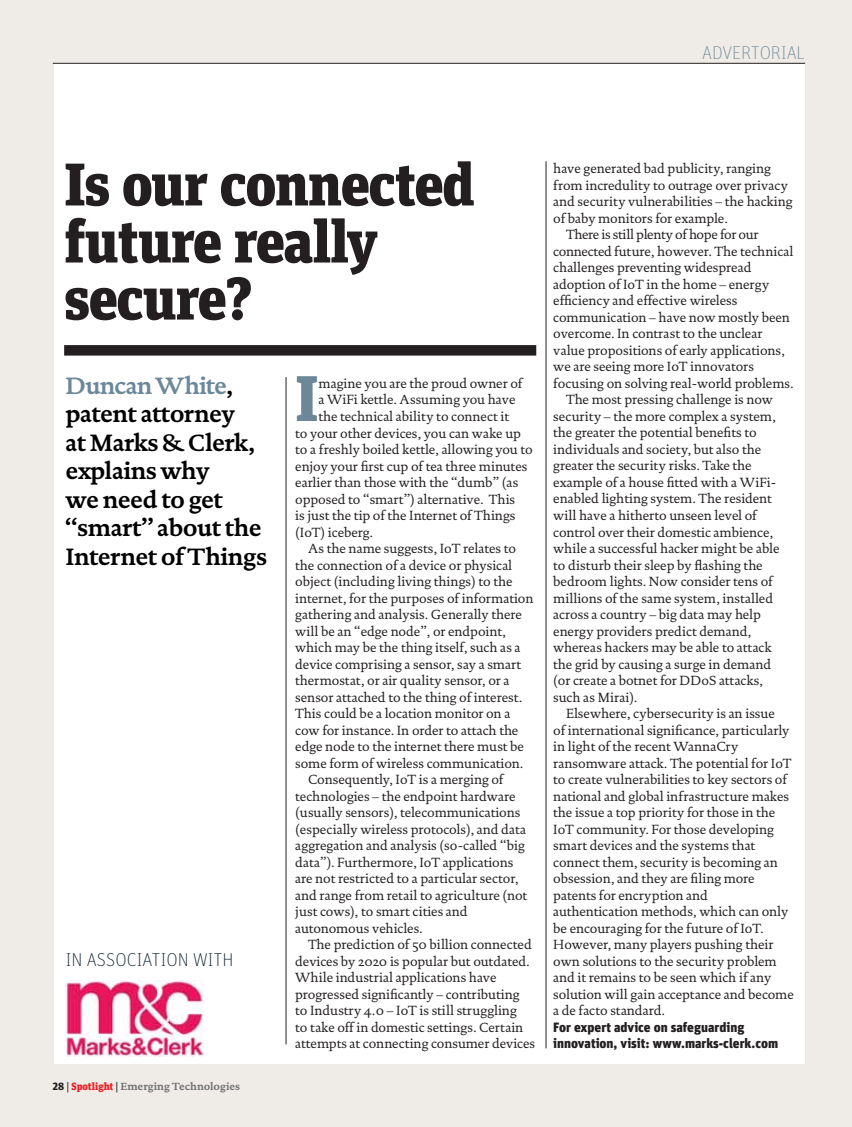
<style>
.page{position:relative;width:852px;height:1127px;background:#fff}
.page>*{position:absolute;margin:0;border:0;box-sizing:border-box;transform-origin:0 0}
.t1{font:900 64.2px "Unit Slab Pro";color:#6c8898}
.t2{font:900 60px/57px "Unit Slab Pro";letter-spacing:-.025em;color:#231f20}
.t3{font:700 24px/28.5px "DTL Documenta ST";letter-spacing:-.025em;color:#000}
.t4{font:100 18.6px "Unit OT";letter-spacing:.005em;color:#001722}
.t5{font:100 18.6px "Unit OT";letter-spacing:-.005em;color:#6c8898}
.t6{font:13.5px "DTL Documenta ST";color:#231f20}
.t7{font:900 13.5px/16.5px "Unit OT";color:#231f20}
.t8{font:13.5px "DTL Documenta ST";letter-spacing:-.02em;color:#231f20}
.t9{font:700 10.5px "DTL Documenta ST";color:#6d6e70}
.s1{color:#6c8898}
.s2{font-family:"Unit Slab Pro";font-weight:900;color:#231f20}
.s3{font-weight:400;color:#231f20}
.s4{font-family:"Unit Slab Pro";font-weight:900;color:#ed1c24}
</style>
<div class="page">
<div style="left:0;top:0;width:852px;height:1126px;background:#efebe6"></div>
<div style="left:54px;top:63px;width:751px;height:1000px;background:#fff"></div>
<hr style="left:546px;top:161px;width:1px;height:887px;background:#231f20">
<div style="left:64px;top:345px;width:472px;height:10px;background:#231f20"></div>
<hr style="left:286px;top:377px;width:1px;height:667px;background:#231f20">
<hr style="left:53px;top:63px;width:752px;height:1px;background:#231f20">
<img style="left:65px;top:980px;width:138px;height:75px">
<h3 class="t5" style="left:702px;top:42px;width:104px">ADVERTORIAL</h3>
<h2 class="t2" style="left:64px;top:161px;width:412px">Is our connected future really secure?</h2>
<p class="t6" style="left:553px;top:163px;width:219px">have generated bad publicity, ranging</p>
<p class="t6" style="left:553px;top:179px;width:236px">from incredulity to outrage over privacy</p>
<p class="t6" style="left:553px;top:196px;width:241px">and security vulnerabilities – the hacking</p>
<p class="t6" style="left:553px;top:212px;width:176px">of baby monitors for example.</p>
<p class="t8" style="left:566px;top:229px;width:194px">There is still plenty of hope for our</p>
<p class="t6" style="left:553px;top:245px;width:242px">connected future, however. The technical</p>
<p class="t6" style="left:553px;top:262px;width:200px">challenges preventing widespread</p>
<p class="t6" style="left:553px;top:278px;width:217px">adoption of IoT in the home – energy</p>
<p class="t6" style="left:553px;top:295px;width:186px">efficiency and effective wireless</p>
<p class="t6" style="left:553px;top:311px;width:238px">communication – have now mostly been</p>
<p class="t6" style="left:553px;top:328px;width:211px">overcome. In contrast to the unclear</p>
<p class="t6" style="left:553px;top:344px;width:233px">value propositions of early applications,</p>
<p class="t6" style="left:553px;top:361px;width:202px">we are seeing more IoT innovators</p>
<p class="t6" style="left:553px;top:377px;width:242px">focusing on solving real-world problems.</p>
<p class="t6" style="left:566px;top:394px;width:209px">The most pressing challenge is now</p>
<p class="t6" style="left:553px;top:410px;width:224px">security – the more complex a system,</p>
<p class="t6" style="left:553px;top:427px;width:205px">the greater the potential benefits to</p>
<p class="t6" style="left:553px;top:443px;width:209px">individuals and society, but also the</p>
<p class="t6" style="left:553px;top:460px;width:200px">greater the security risks. Take the</p>
<p class="t6" style="left:553px;top:476px;width:224px">example of a house fitted with a WiFi-</p>
<p class="t6" style="left:553px;top:493px;width:220px">enabled lighting system. The resident</p>
<p class="t6" style="left:553px;top:509px;width:205px">will have a hitherto unseen level of</p>
<p class="t6" style="left:553px;top:526px;width:221px">control over their domestic ambience,</p>
<p class="t6" style="left:553px;top:542px;width:228px">while a successful hacker might be able</p>
<p class="t6" style="left:553px;top:559px;width:211px">to disturb their sleep by flashing the</p>
<p class="t6" style="left:553px;top:575px;width:221px">bedroom lights. Now consider tens of</p>
<p class="t6" style="left:553px;top:592px;width:221px">millions of the same system, installed</p>
<p class="t6" style="left:553px;top:608px;width:209px">across a country – big data may help</p>
<p class="t6" style="left:553px;top:625px;width:199px">energy providers predict demand,</p>
<p class="t6" style="left:553px;top:641px;width:220px">whereas hackers may be able to attack</p>
<p class="t6" style="left:553px;top:658px;width:219px">the grid by causing a surge in demand</p>
<p class="t6" style="left:553px;top:674px;width:211px">(or create a botnet for DDoS attacks,</p>
<p class="t6" style="left:553px;top:691px;width:85px">such as Mirai).</p>
<p class="t6" style="left:566px;top:707px;width:210px">Elsewhere, cybersecurity is an issue</p>
<p class="t6" style="left:553px;top:724px;width:238px">of international significance, particularly</p>
<p class="t6" style="left:553px;top:740px;width:186px">in light of the recent WannaCry</p>
<p class="t6" style="left:553px;top:757px;width:240px">ransomware attack. The potential for IoT</p>
<p class="t6" style="left:553px;top:773px;width:235px">to create vulnerabilities to key sectors of</p>
<p class="t6" style="left:553px;top:790px;width:237px">national and global infrastructure makes</p>
<p class="t6" style="left:553px;top:806px;width:223px">the issue a top priority for those in the</p>
<p class="t6" style="left:553px;top:823px;width:222px">IoT community. For those developing</p>
<p class="t6" style="left:553px;top:839px;width:204px">smart devices and the systems that</p>
<p class="t6" style="left:553px;top:856px;width:226px">connect them, security is becoming an</p>
<p class="t6" style="left:553px;top:872px;width:203px">obsession, and they are filing more</p>
<p class="t6" style="left:553px;top:889px;width:156px">patents for encryption and</p>
<p class="t6" style="left:553px;top:905px;width:237px">authentication methods, which can only</p>
<p class="t6" style="left:553px;top:922px;width:212px">be encouraging for the future of IoT.</p>
<p class="t6" style="left:553px;top:938px;width:222px">However, many players pushing their</p>
<p class="t6" style="left:553px;top:955px;width:225px">own solutions to the security problem</p>
<p class="t6" style="left:553px;top:971px;width:219px">and it remains to be seen which if any</p>
<p class="t6" style="left:553px;top:988px;width:242px">solution will gain acceptance and become</p>
<p class="t6" style="left:553px;top:1004px;width:113px">a de facto standard.</p>
<p class="t7" style="left:553px;top:1019px;width:226px">For expert advice on safeguarding innovation, visit: www.marks-clerk.com</p>
<h3 class="t3" style="left:66px;top:373px;width:203px"><span class="s1">Duncan White</span>, patent attorney<br>at Marks &amp; Clerk, explains why<br>we need to get “smart” about the<br>Internet of Things</h3>
<h1 class="t1" style="left:295px;top:375px;width:25px">I</h1>
<p class="t6" style="left:318px;top:377px;width:205px">magine you are the proud owner of</p>
<p class="t6" style="left:318px;top:394px;width:199px">a WiFi kettle. Assuming you have</p>
<p class="t6" style="left:318px;top:410px;width:192px">the technical ability to connect it</p>
<p class="t6" style="left:295px;top:427px;width:227px">to your other devices, you can wake up</p>
<p class="t6" style="left:295px;top:443px;width:239px">to a freshly boiled kettle, allowing you to</p>
<p class="t6" style="left:295px;top:460px;width:234px">enjoy your first cup of tea three minutes</p>
<p class="t6" style="left:295px;top:476px;width:225px">earlier than those with the “dumb” (as</p>
<p class="t6" style="left:295px;top:493px;width:221px">opposed to “smart”) alternative. This</p>
<p class="t6" style="left:295px;top:509px;width:222px">is just the tip of the Internet of Things</p>
<p class="t6" style="left:295px;top:526px;width:79px">(IoT) iceberg.</p>
<p class="t6" style="left:308px;top:542px;width:210px">As the name suggests, IoT relates to</p>
<p class="t6" style="left:295px;top:559px;width:218px">the connection of a device or physical</p>
<p class="t6" style="left:295px;top:575px;width:219px">object (including living things) to the</p>
<p class="t6" style="left:295px;top:592px;width:240px">internet, for the purposes of information</p>
<p class="t6" style="left:295px;top:608px;width:228px">gathering and analysis. Generally there</p>
<p class="t6" style="left:295px;top:625px;width:212px">will be an “edge node”, or endpoint,</p>
<p class="t6" style="left:295px;top:641px;width:227px">which may be the thing itself, such as a</p>
<p class="t6" style="left:295px;top:658px;width:227px">device comprising a sensor, say a smart</p>
<p class="t6" style="left:295px;top:674px;width:216px">thermostat, or air quality sensor, or a</p>
<p class="t6" style="left:295px;top:691px;width:228px">sensor attached to the thing of interest.</p>
<p class="t6" style="left:295px;top:707px;width:217px">This could be a location monitor on a</p>
<p class="t6" style="left:295px;top:724px;width:225px">cow for instance. In order to attach the</p>
<p class="t6" style="left:295px;top:740px;width:230px">edge node to the internet there must be</p>
<p class="t6" style="left:295px;top:757px;width:230px">some form of wireless communication.</p>
<p class="t6" style="left:308px;top:773px;width:197px">Consequently, IoT is a merging of</p>
<p class="t6" style="left:295px;top:790px;width:222px">technologies – the endpoint hardware</p>
<p class="t6" style="left:295px;top:806px;width:227px">(usually sensors), telecommunications</p>
<p class="t6" style="left:295px;top:823px;width:232px">(especially wireless protocols), and data</p>
<p class="t6" style="left:295px;top:839px;width:231px">aggregation and analysis (so-called “big</p>
<p class="t6" style="left:295px;top:856px;width:220px">data”). Furthermore, IoT applications</p>
<p class="t6" style="left:295px;top:872px;width:225px">are not restricted to a particular sector,</p>
<p class="t6" style="left:295px;top:889px;width:233px">and range from retail to agriculture (not</p>
<p class="t6" style="left:295px;top:905px;width:174px">just cows), to smart cities and</p>
<p class="t6" style="left:295px;top:922px;width:129px">autonomous vehicles.</p>
<p class="t6" style="left:308px;top:938px;width:225px">The prediction of 50 billion connected</p>
<p class="t6" style="left:295px;top:955px;width:236px">devices by 2020 is popular but outdated.</p>
<p class="t6" style="left:295px;top:971px;width:203px">While industrial applications have</p>
<p class="t6" style="left:295px;top:988px;width:226px">progressed significantly – contributing</p>
<p class="t6" style="left:295px;top:1004px;width:223px">to Industry 4.0 – IoT is still struggling</p>
<p class="t6" style="left:295px;top:1021px;width:230px">to take off in domestic settings. Certain</p>
<p class="t6" style="left:295px;top:1037px;width:241px">attempts at connecting consumer devices</p>
<h3 class="t4" style="left:66px;top:948px;width:169px">IN ASSOCIATION WITH</h3>
<p class="t9" style="left:120px;top:1081px;width:96px">Name of issue here</p>
<p class="t9" style="left:53px;top:1081px;width:189px"><span class="s2">28</span> <span class="s3">|</span> <span class="s4">Spotlight</span> <span class="s3">|</span> Emerging Technologies</p>
</div>
